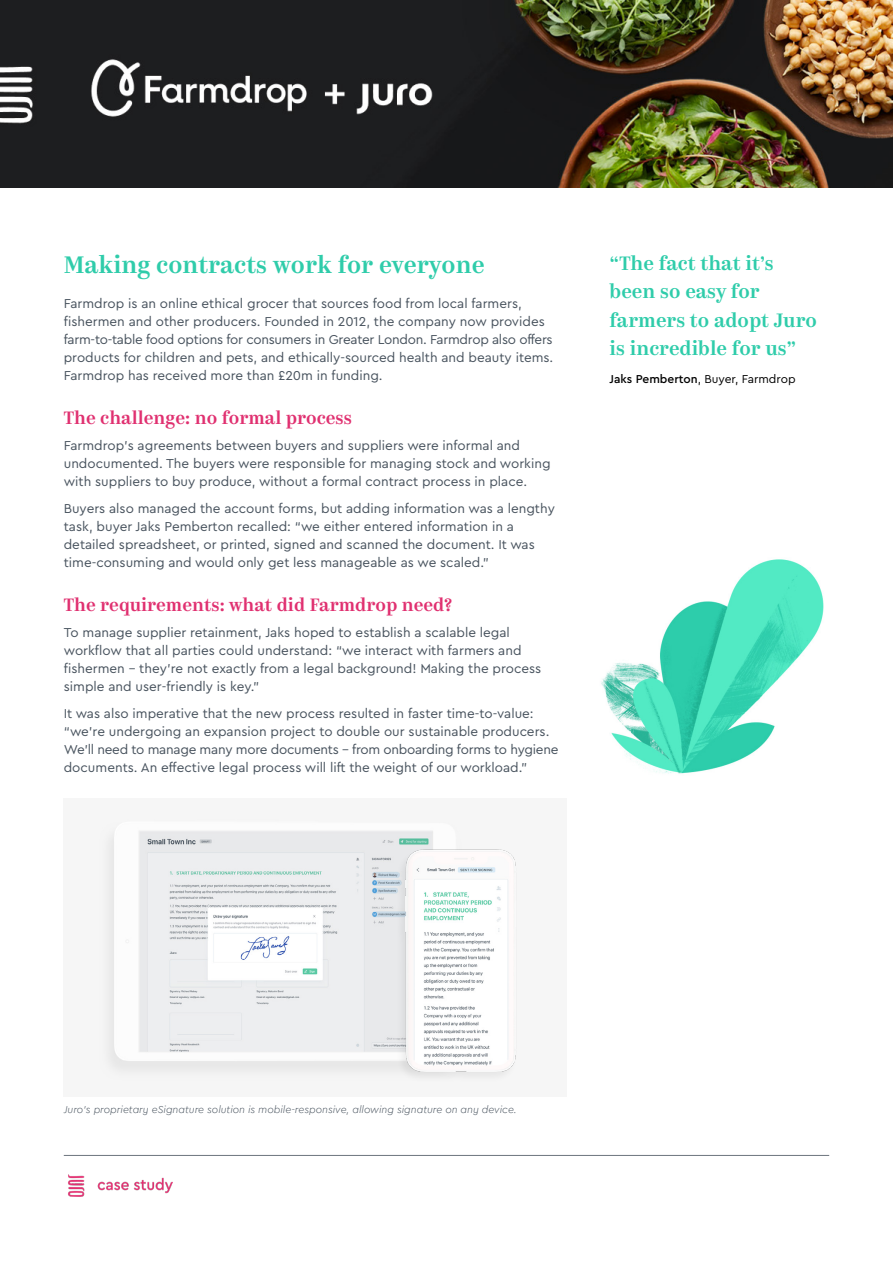
<style>
.page{position:relative;width:893px;height:1263px;background:#fff}
.page>*{position:absolute;margin:0;border:0;box-sizing:border-box;transform-origin:0 0}
.t1{font:500 24px "Kazimir";color:#2fccaa}
.t2{font:500 19.5px/28.5px "Kazimir";color:#2fccaa}
.t3{font:500 18px "Kazimir";color:#e03070}
.t4{font:13.5px/18px "Cera Pro";color:#47525d}
.t5{font:12px "Cera Pro";color:#000}
.t6{font:italic 300 10.5px "Cera Pro";color:#47525d}
.s1{font-weight:500}
</style>
<div class="page">
<hr style="left:64px;top:1155px;width:765px;height:1px;background:#6c757d">
<img style="left:68px;top:1174px;width:104px;height:23px">
<img style="left:601px;top:559px;width:223px;height:215px">
<div style="left:64px;top:798px;width:503px;height:299px;background:#f6f6f6"></div>
<img style="left:0;top:0;width:892px;height:187px">
<img style="left:110px;top:832px;width:323px;height:237px">
<img style="left:382px;top:839px;width:134px;height:238px">
<h1 class="t1" style="left:64px;top:250px;width:422px">Making contracts work for everyone</h1>
<p class="t4" style="left:64px;top:294px;width:491px">Farmdrop is an online ethical grocer that sources food from local farmers, fishermen and other producers. Founded in 2012, the company now provides farm-to-table food options for consumers in Greater London. Farmdrop also offers products for children and pets, and ethically-sourced health and beauty items.<br>Farmdrop has received more than £20m in funding.</p>
<h3 class="t3" style="left:64px;top:406px;width:290px">The challenge: no formal process</h3>
<p class="t4" style="left:64px;top:436px;width:488px">Farmdrop’s agreements between buyers and suppliers were informal and undocumented. The buyers were responsible for managing stock and working with suppliers to buy produce, without a formal contract process in place.</p>
<p class="t4" style="left:64px;top:499px;width:493px">Buyers also managed the account forms, but adding information was a lengthy task, buyer Jaks Pemberton recalled: “we either entered information in a detailed spreadsheet, or printed, signed and scanned the document. It was time-consuming and would only get less manageable as we scaled.”</p>
<h3 class="t3" style="left:64px;top:593px;width:390px">The requirements: what did Farmdrop need?</h3>
<p class="t4" style="left:64px;top:623px;width:479px">To manage supplier retainment, Jaks hoped to establish a scalable legal workflow that all parties could understand: “we interact with farmers and fishermen - they’re not exactly from a legal background! Making the process simple and user-friendly is key.”</p>
<p class="t4" style="left:64px;top:703px;width:496px">It was also imperative that the new process resulted in faster time-to-value: “we’re undergoing an expansion project to double our sustainable producers.<br>We’ll need to manage many more documents - from onboarding forms to hygiene documents. An effective legal process will lift the weight of our workload.”</p>
<h2 class="t2" style="left:609px;top:249px;width:209px">“The fact that it’s been so easy for farmers to adopt Juro is incredible for us”</h2>
<p class="t5" style="left:609px;top:371px;width:188px"><span class="s1">Jaks Pemberton</span>, Buyer, Farmdrop</p>
<p class="t6" style="left:64px;top:1103px;width:455px">Juro’s proprietary eSignature solution is mobile-responsive, allowing signature on any device.</p>
</div>
